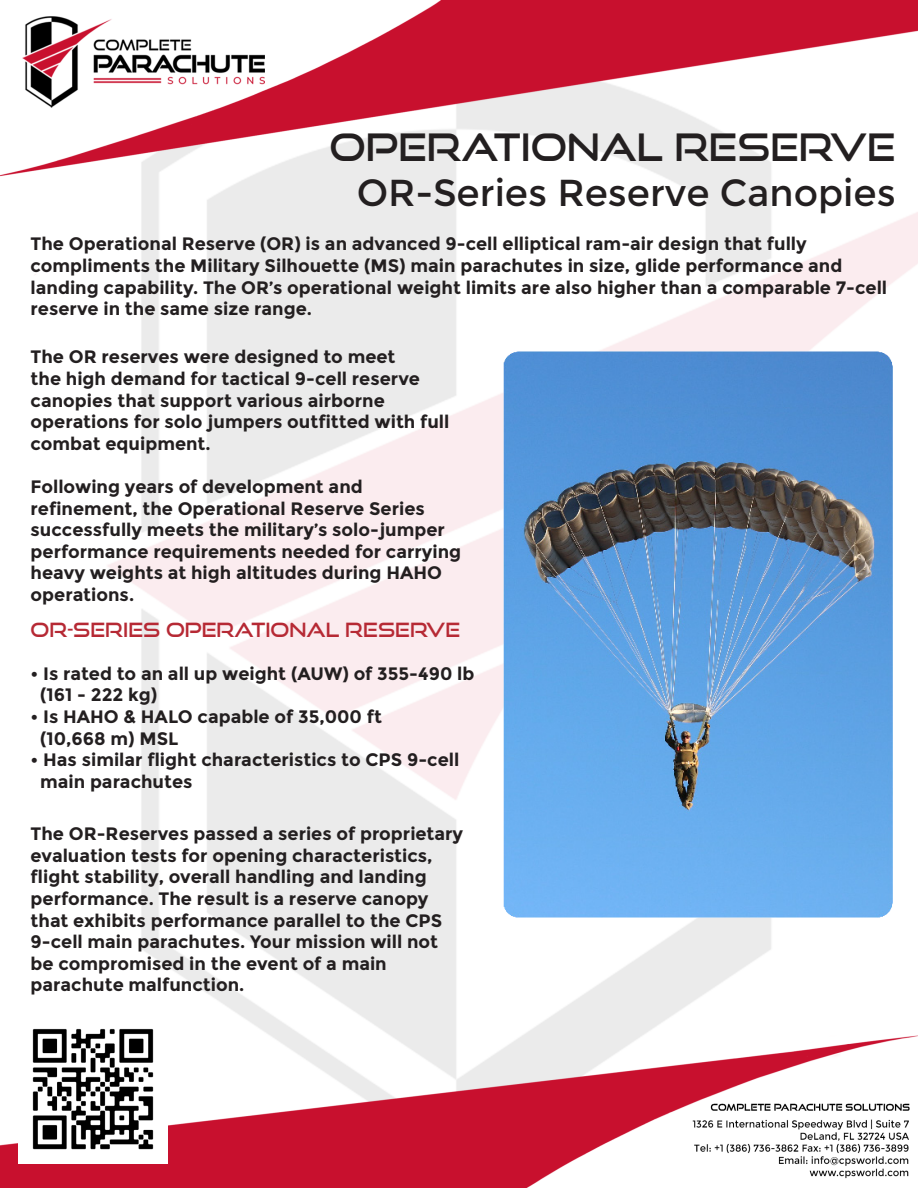
<style>
.page{position:relative;width:918px;height:1188px;background:#fff}
.page>*{position:absolute;margin:0;border:0;box-sizing:border-box;transform-origin:0 0}
.t1{font:37.5px "Montserrat";color:#231f20}
.t2{font:37.5px "Good Times Rg";color:#231f20}
.t3{font:19.5px "Good Times Rg";color:#b62934}
.t4{font:700 18px/21.6px "Montserrat";color:#231f20}
</style>
<div class="page">
<img style="left:0;top:0;width:918px;height:1188px">
<img style="left:501px;top:349px;width:396px;height:572px">
<img style="left:18px;top:1014px;width:149px;height:150px">
<p class="t2" style="left:330px;top:125px;width:568px">OPERATIONAL RESERVE</p>
<p class="t1" style="left:357px;top:171px;width:541px">OR-Series Reserve Canopies</p>
<p class="t4" style="left:31px;top:233px;width:778px">The Operational Reserve (OR) is an advanced 9-cell elliptical ram-air design that fully</p>
<p class="t4" style="left:31px;top:255px;width:858px">compliments the Military Silhouette (MS) main parachutes in size, glide performance and landing capability. The OR’s operational weight limits are also higher than a comparable 7-cell reserve in the same size range.</p>
<p class="t4" style="left:31px;top:346px;width:366px">The OR reserves were designed to meet</p>
<p class="t4" style="left:31px;top:368px;width:391px">the high demand for tactical 9-cell reserve canopies that support various airborne</p>
<p class="t4" style="left:31px;top:411px;width:420px">operations for solo jumpers outfitted with full combat equipment.</p>
<p class="t4" style="left:31px;top:476px;width:334px">Following years of development and</p>
<p class="t4" style="left:31px;top:497px;width:432px">refinement, the Operational Reserve Series successfully meets the military’s solo-jumper performance requirements needed for carrying heavy weights at high altitudes during HAHO operations.</p>
<p class="t3" style="left:31px;top:617px;width:431px">OR-SERIES OPERATIONAL RESERVE</p>
<p class="t4" style="left:31px;top:663px;width:445px">• Is rated to an all up weight (AUW) of 355-490 lb</p>
<p class="t4" style="left:40px;top:684px;width:119px">(161 - 222 kg)</p>
<p class="t4" style="left:31px;top:706px;width:353px">• Is HAHO &amp; HALO capable of 35,000 ft</p>
<p class="t4" style="left:40px;top:727px;width:140px">(10,668 m) MSL</p>
<p class="t4" style="left:31px;top:749px;width:430px">• Has similar flight characteristics to CPS 9-cell</p>
<p class="t4" style="left:40px;top:771px;width:154px">main parachutes</p>
<p class="t4" style="left:31px;top:823px;width:434px">The OR-Reserves passed a series of proprietary evaluation tests for opening characteristics, flight stability, overall handling and landing performance. The result is a reserve canopy that exhibits performance parallel to the CPS 9-cell main parachutes. Your mission will not be compromised in the event of a main</p>
<p class="t4" style="left:31px;top:974px;width:215px">parachute malfunction.</p>
</div>
